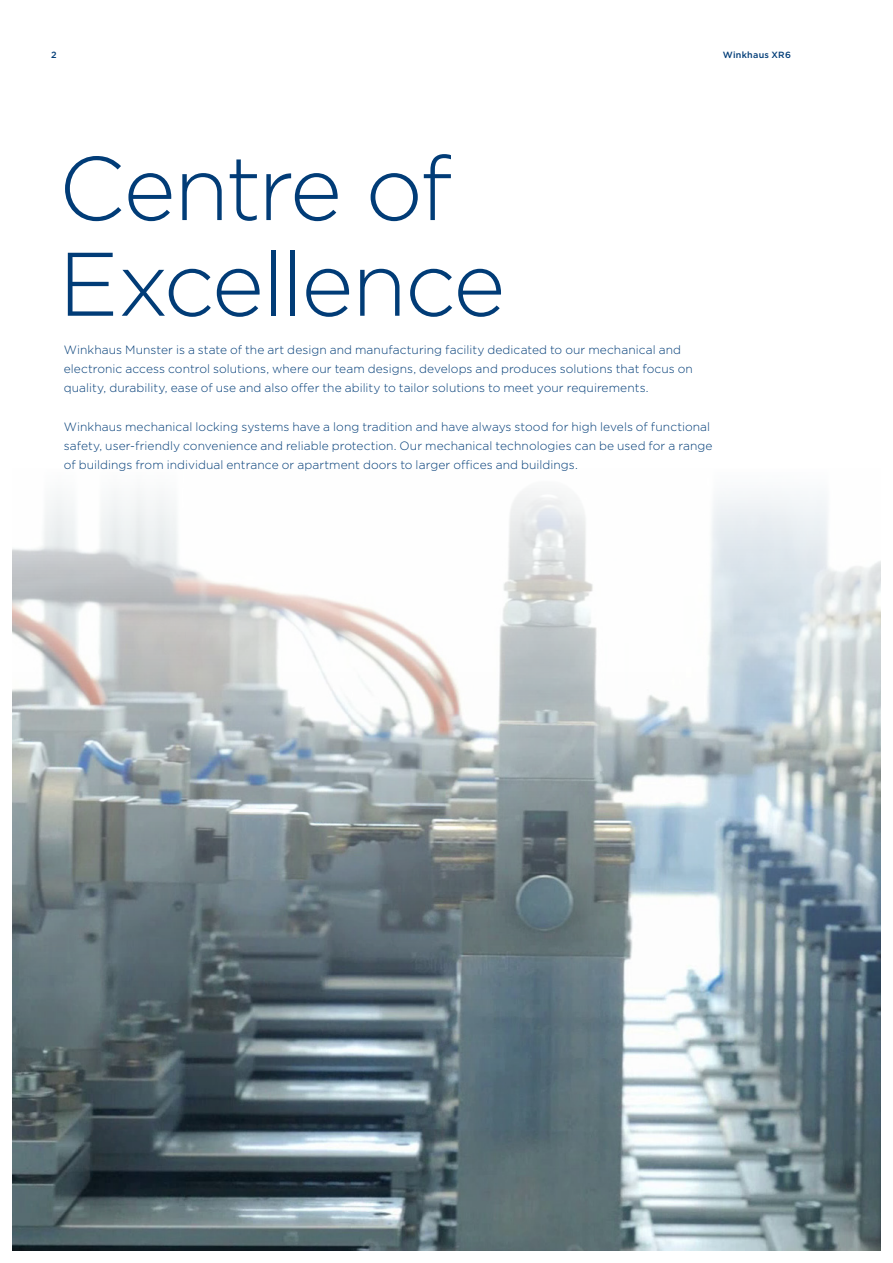
<style>
.page{position:relative;width:893px;height:1263px;background:#fff}
.page>*{position:absolute;margin:0;border:0;box-sizing:border-box;transform-origin:0 0}
.Headlinegröße_3_Blau_2016{font:300 90px/95.7px "Gotham";letter-spacing:-.035em;color:#013c77}
._06-a_Standard-Fließtext_Schwarz_2016{font:300 12px/19.2px "Gotham";letter-spacing:.005em;color:#013c77}
._01-b_Kopfzeile_Angabe-Broschürentitel_l_{font:500 9px "Gotham";letter-spacing:.03em;color:#013c77}
._03-b_Kopfzeile_Seitenzahl_links_Weiß_201{font:500 9px "Gotham";color:#013c77}
</style>
<div class="page">
<img style="left:13px;top:491px;width:867px;height:759px">
<p class="_03-b_Kopfzeile_Seitenzahl_links_Weiß_201" style="left:51px;top:49px;width:7px">2</p>
<p class="_01-b_Kopfzeile_Angabe-Broschürentitel_l_" style="left:723px;top:49px;width:70px">Winkhaus XR6</p>
<p class="Headlinegröße_3_Blau_2016" style="left:58px;top:138px;width:449px">Centre of<br>Excellence</p>
<p class="_06-a_Standard-Fließtext_Schwarz_2016" style="left:64px;top:340px;width:631px">Winkhaus Munster is a state of the art design and manufacturing facility dedicated to our mechanical and electronic access control solutions, where our team designs, develops and produces solutions that focus on quality, durability, ease of use and also offer the ability to tailor solutions to meet your requirements.</p>
<p class="_06-a_Standard-Fließtext_Schwarz_2016" style="left:64px;top:416px;width:650px">Winkhaus mechanical locking systems have a long tradition and have always stood for high levels of functional safety, user-friendly convenience and reliable protection. Our mechanical technologies can be used for a range of buildings from individual entrance or apartment doors to larger offices and buildings.</p>
</div>
